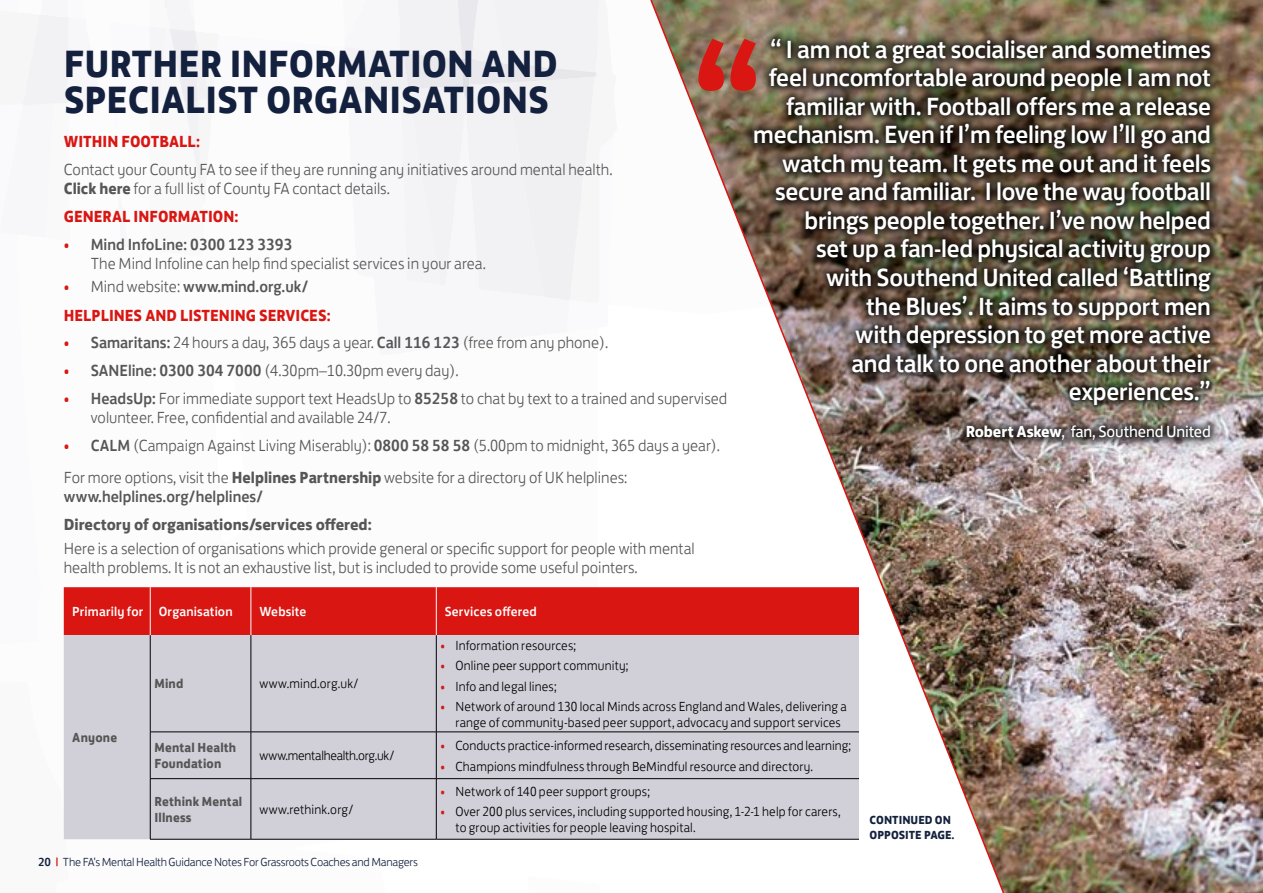
<style>
.page{position:relative;width:1263px;height:893px;background:#fff}
.page>*{position:absolute;margin:0;border:0;box-sizing:border-box;transform-origin:0 0}
.t1{font:700 39px/36px "FS Jack";color:#14213e}
.t2{font:500 25.5px/28.5px "FS Jack";letter-spacing:-.01em;color:#fff;text-align:right}
.t3{font:300 16.5px/19.2px "FS Jack";color:#565656}
.t4{font:700 16.5px/28.2px "FS Jack";color:#d91612}
.t5{font:700 16.5px "FS Jack";color:#565656}
.t6{font:16.5px "FS Jack";letter-spacing:-.01em;color:#fff}
.t7{font:500 16.5px "FS Jack";color:#565656}
.t8{font:300 13.5px/16.2px "FS Jack";letter-spacing:.01em;color:#000}
.t9{font:700 13.5px/16.2px "FS Jack";letter-spacing:.015em;color:#565656}
.t10{font:500 13.5px "FS Jack";letter-spacing:.01em;color:#fff}
.t11{font:300 13.5px "FS Jack";letter-spacing:-.02em;color:#000}
.t12{font:300 12px "FS Jack";letter-spacing:-.02em;color:#14213e}
.t13{font:700 12px/15px "FS Jack";color:#14213e}
.s1{font-weight:700}
.s2{color:#d91612}
.s3{font-weight:500}
.s4{font-weight:300}
.s5{font-weight:300;color:#565656}
.s6{font-weight:500;color:#565656}
.s7{font-weight:500;color:#d91612}
</style>
<div class="page">
<img style="left:23px;top:0;width:1240px;height:893px">
<hr style="left:150px;top:587px;width:1px;height:48px;background:#fff">
<hr style="left:251px;top:587px;width:1px;height:48px;background:#fff">
<hr style="left:150px;top:635px;width:1px;height:97px;background:#000">
<hr style="left:150px;top:732px;width:1px;height:46px;background:#000">
<hr style="left:150px;top:779px;width:1px;height:60px;background:#000">
<hr style="left:251px;top:635px;width:1px;height:97px;background:#000">
<hr style="left:251px;top:732px;width:1px;height:46px;background:#000">
<hr style="left:251px;top:779px;width:1px;height:60px;background:#000">
<hr style="left:436px;top:635px;width:1px;height:97px;background:#000">
<hr style="left:436px;top:732px;width:1px;height:46px;background:#000">
<hr style="left:436px;top:779px;width:1px;height:60px;background:#000">
<hr style="left:436px;top:587px;width:1px;height:48px;background:#fff">
<hr style="left:150px;top:732px;width:101px;height:1px;background:#000">
<hr style="left:150px;top:778px;width:101px;height:1px;background:#000">
<hr style="left:150px;top:839px;width:101px;height:1px;background:#000">
<hr style="left:251px;top:732px;width:185px;height:1px;background:#000">
<hr style="left:251px;top:778px;width:185px;height:1px;background:#000">
<hr style="left:251px;top:839px;width:185px;height:1px;background:#000">
<hr style="left:436px;top:732px;width:423px;height:1px;background:#000">
<hr style="left:436px;top:778px;width:423px;height:1px;background:#000">
<hr style="left:436px;top:839px;width:423px;height:1px;background:#000">
<h1 class="t1" style="left:64px;top:43px;width:496px">FURTHER INFORMATION AND<br>SPECIALIST ORGANISATIONS</h1>
<p class="t2" style="left:753px;top:33px;width:459px">“ I am not a great socialiser and sometimes feel uncomfortable around people I am not familiar with. Football offers me a release mechanism. Even if I’m feeling low I’ll go and watch my team. It gets me out and it feels secure and familiar. I love the way football brings people together. I’ve now helped<br>set up a fan-led physical activity group<br>with Southend United called ‘Battling<br>the Blues’. It aims to support men<br>with depression to get more active<br>and talk to one another about their experiences.”</p>
<p class="t6" style="left:966px;top:418px;width:247px"><span class="s1">Robert Askew</span>, fan, Southend United</p>
<p class="t4" style="left:64px;top:126px;width:138px">WITHIN FOOTBALL:</p>
<p class="t3" style="left:64px;top:158px;width:550px">Contact your County FA to see if they are running any initiatives around mental health.<br><span class="s1">Click here</span> for a full list of County FA contact details.</p>
<p class="t4" style="left:64px;top:201px;width:176px">GENERAL INFORMATION:</p>
<p class="t3" style="left:91px;top:233px;width:397px;text-indent:-27px"><span class="s2">•</span> <span class="s3">Mind InfoLine: 0300 123 3393<br></span>The Mind Infoline can help find specialist services in your area.</p>
<p class="t4" style="left:64px;top:271px;width:269px"><span class="s4">•</span> <span class="s5">Mind website:</span> <span class="s6">www.mind.org.uk/<br></span>HELPLINES AND LISTENING SERVICES:</p>
<p class="t3" style="left:64px;top:331px;width:546px"><span class="s2">•</span> <span class="s3">Samaritans:</span> 24 hours a day, 365 days a year. <span class="s3">Call 116 123</span> (free from any phone).</p>
<p class="t3" style="left:64px;top:359px;width:396px"><span class="s2">•</span> <span class="s3">SANEline: 0300 304 7000</span> (4.30pm–10.30pm every day).</p>
<p class="t3" style="left:91px;top:387px;width:638px;text-indent:-27px"><span class="s2">•</span> <span class="s3">HeadsUp:</span> For immediate support text HeadsUp to <span class="s3">85258</span> to chat by text to a trained and supervised volunteer. Free, confidential and available 24/7.</p>
<p class="t3" style="left:64px;top:427px;width:658px;line-height:32.2px"><span class="s2">•</span> <span class="s3">CALM</span> (Campaign Against Living Miserably): <span class="s3">0800 58 58 58</span> (5.00pm to midnight, 365 days a year).<br>For more options, visit the <span class="s1">Helplines Partnership</span> website for a directory of UK helplines:</p>
<p class="t7" style="left:64px;top:483px;width:201px">www.helplines.org/helplines/</p>
<p class="t5" style="left:64px;top:511px;width:310px">Directory of organisations/services offered:</p>
<p class="t3" style="left:64px;top:537px;width:632px">Here is a selection of organisations which provide general or specific support for people with mental health problems. It is not an exhaustive list, but is included to provide some useful pointers.</p>
<p class="t10" style="left:72px;top:601px;width:162px">Primarily for Organisation</p>
<p class="t10" style="left:259px;top:601px;width:49px">Website</p>
<p class="t10" style="left:445px;top:601px;width:94px">Services offered</p>
<p class="t9" style="left:72px;top:728px;width:46px">Anyone</p>
<p class="t9" style="left:154px;top:675px;width:30px">Mind</p>
<p class="t8" style="left:259px;top:674px;width:101px">www.mind.org.uk/</p>
<p class="t9" style="left:154px;top:738px;width:83px">Mental Health<br>Foundation</p>
<p class="t11" style="left:259px;top:745px;width:136px">www.mentalhealth.org.uk/</p>
<p class="t9" style="left:154px;top:792px;width:89px">Rethink Mental<br>Illness</p>
<p class="t8" style="left:259px;top:800px;width:95px">www.rethink.org/</p>
<p class="t12" style="left:38px;top:852px;width:381px"><span class="s3">20</span> <span class="s7">|</span> The FA's Mental Health Guidance Notes For Grassroots Coaches and Managers</p>
<p class="t8" style="left:440px;top:636px;width:137px"><span class="s2">•</span> Information resources;</p>
<p class="t8" style="left:440px;top:656px;width:189px"><span class="s2">•</span> Online peer support community;</p>
<p class="t8" style="left:440px;top:677px;width:118px"><span class="s2">•</span> Info and legal lines;</p>
<p class="t8" style="left:456px;top:697px;width:393px;text-indent:-15px"><span class="s2">•</span> Network of around 130 local Minds across England and Wales, delivering a range of community-based peer support, advocacy and support services</p>
<p class="t8" style="left:440px;top:736px;width:412px"><span class="s2">•</span> Conducts practice-informed research, disseminating resources and learning;</p>
<p class="t8" style="left:440px;top:757px;width:374px"><span class="s2">•</span> Champions mindfulness through BeMindful resource and directory.</p>
<p class="t8" style="left:440px;top:782px;width:211px"><span class="s2">•</span> Network of 140 peer support groups;</p>
<p class="t8" style="left:456px;top:802px;width:387px;text-indent:-15px"><span class="s2">•</span> Over 200 plus services, including supported housing, 1-2-1 help for carers, to group activities for people leaving hospital.</p>
<p class="t13" style="left:870px;top:812px;width:87px">CONTINUED ON<br>OPPOSITE PAGE.</p>
</div>
